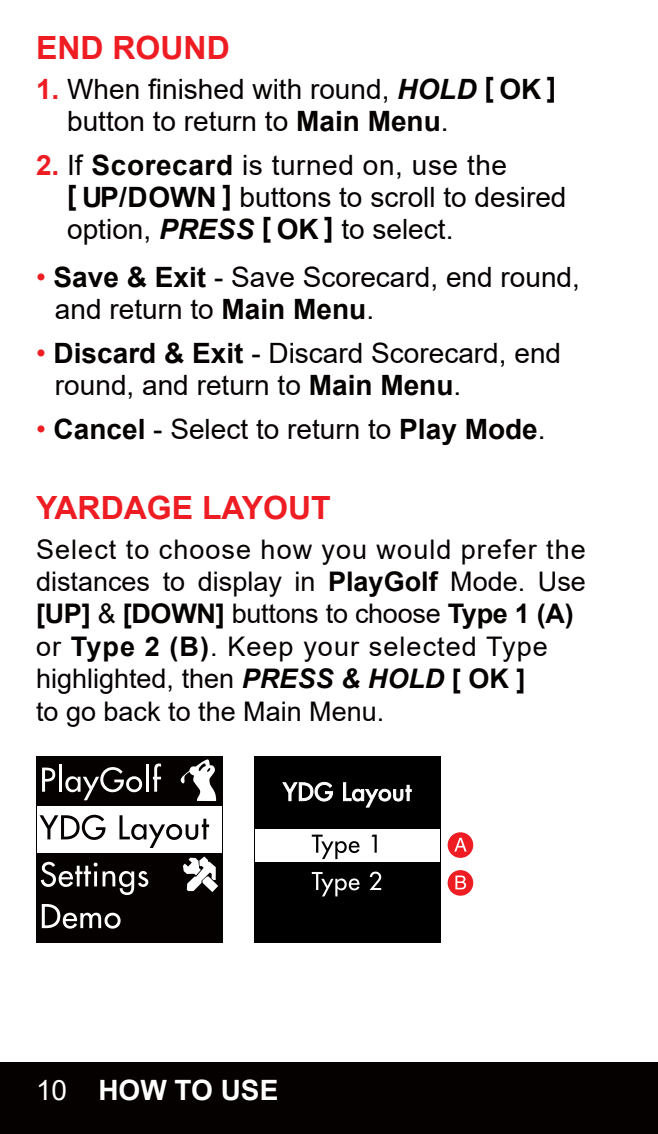
<style>
.page{position:relative;width:658px;height:1134px;background:#fff}
.page>*{position:absolute;margin:0;border:0;box-sizing:border-box;transform-origin:0 0}
.t1{font:700 32px "Arial";color:#ee1d23}
.t2{font:28px "Arial";color:#060101}
.t3{font:28px "Arial";letter-spacing:.02em;color:#060101}
.t4{font:700 28px "Arial";color:#fff}
.t5{font:27.2px/32.4px "Arial";color:#060101}
.t6{font:27.2px "Arial";letter-spacing:.04em;color:#060101}
.s1{font-weight:700;color:#ee1d23}
.s2{font-weight:700;font-style:italic}
.s3{font-weight:700}
.s4{color:#ee1d23}
.s5{font-weight:400}
</style>
<div class="page">
<div style="left:0;top:1062px;width:658px;height:72px;background:#060101"></div>
<div style="left:254px;top:756px;width:186px;height:186px;background:#000"></div>
<div style="left:255px;top:829px;width:184px;height:33px;background:#fff"></div>
<svg style="left:282px;top:782px;width:51px;height:19px"></svg>
<svg style="left:343px;top:782px;width:68px;height:25px"></svg>
<svg style="left:312px;top:835px;width:47px;height:24px"></svg>
<svg style="left:371px;top:835px;width:6px;height:18px"></svg>
<svg style="left:312px;top:872px;width:47px;height:24px"></svg>
<svg style="left:369px;top:871px;width:12px;height:19px"></svg>
<div style="left:36px;top:756px;width:186px;height:186px;background:#060101"></div>
<div style="left:37px;top:806px;width:184px;height:46px;background:#fff"></div>
<svg style="left:42px;top:767px;width:13px;height:25px"></svg>
<hr style="left:59px;top:764px;width:2px;height:28px;background:#fff">
<svg style="left:65px;top:767px;width:77px;height:33px"></svg>
<hr style="left:146px;top:764px;width:3px;height:28px;background:#fff">
<svg style="left:153px;top:763px;width:8px;height:29px"></svg>
<svg style="left:40px;top:815px;width:65px;height:25px"></svg>
<svg style="left:119px;top:815px;width:90px;height:33px"></svg>
<svg style="left:41px;top:862px;width:107px;height:33px"></svg>
<svg style="left:42px;top:904px;width:79px;height:25px"></svg>
<svg style="left:180px;top:759px;width:36px;height:42px"></svg>
<svg style="left:183px;top:856px;width:35px;height:36px"></svg>
<div style="left:447px;top:832px;width:26px;height:26px;background:#ee1d23;border-radius:50%"></div>
<svg style="left:454px;top:838px;width:12px;height:13px"></svg>
<div style="left:447px;top:870px;width:26px;height:26px;background:#ee1d23;border-radius:50%"></div>
<svg style="left:455px;top:875px;width:11px;height:14px"></svg>
<p class="t1" style="left:36px;top:26px;width:195px">END ROUND</p>
<p class="t2" style="left:36px;top:70px;width:521px"><span class="s1">1.</span> When finished with round, <span class="s2">HOLD</span> <span class="s3">[ OK ]</span></p>
<p class="t2" style="left:67px;top:102px;width:383px">button to return to <span class="s3">Main Menu</span>.</p>
<p class="t3" style="left:36px;top:146px;width:472px"><span class="s1">2.</span> If <span class="s3">Scorecard</span> is turned on, use the</p>
<p class="t2" style="left:67px;top:178px;width:501px"><span class="s3">[ UP/DOWN ]</span> buttons to scroll to desired</p>
<p class="t2" style="left:67px;top:210px;width:388px">option, <span class="s2">PRESS</span> <span class="s3">[ OK ]</span> to select.</p>
<p class="t2" style="left:36px;top:258px;width:545px"><span class="s4">•</span> <span class="s3">Save &amp; Exit</span> - Save Scorecard, end round,</p>
<p class="t2" style="left:55px;top:290px;width:320px">and return to <span class="s3">Main Menu</span>.</p>
<p class="t2" style="left:36px;top:334px;width:526px"><span class="s4">•</span> <span class="s3">Discard &amp; Exit</span> - Discard Scorecard, end</p>
<p class="t2" style="left:55px;top:366px;width:408px">round, and return to <span class="s3">Main Menu</span>.</p>
<p class="t2" style="left:36px;top:410px;width:511px"><span class="s4">•</span> <span class="s3">Cancel</span> - Select to return to <span class="s3">Play Mode</span>.</p>
<p class="t1" style="left:36px;top:485px;width:296px">YARDAGE LAYOUT</p>
<p class="t6" style="left:36px;top:530px;width:551px">Select to choose how you would prefer the</p>
<p class="t5" style="left:36px;top:565px;width:551px">distances to display in <span class="s3">PlayGolf</span> Mode. Use <span class="s3">[UP]</span> &amp; <span class="s3">[DOWN]</span> buttons to choose <span class="s3">Type 1 (A)</span></p>
<p class="t6" style="left:36px;top:627px;width:513px">or <span class="s3">Type 2 (B)</span>. Keep your selected Type</p>
<p class="t5" style="left:36px;top:662px;width:491px">highlighted, then <span class="s2">PRESS &amp; HOLD</span> <span class="s3">[ OK ]</span></p>
<p class="t5" style="left:36px;top:695px;width:350px">to go back to the Main Menu.</p>
<p class="t4" style="left:36px;top:1071px;width:244px"><span class="s5">10</span> HOW TO USE</p>
</div>
